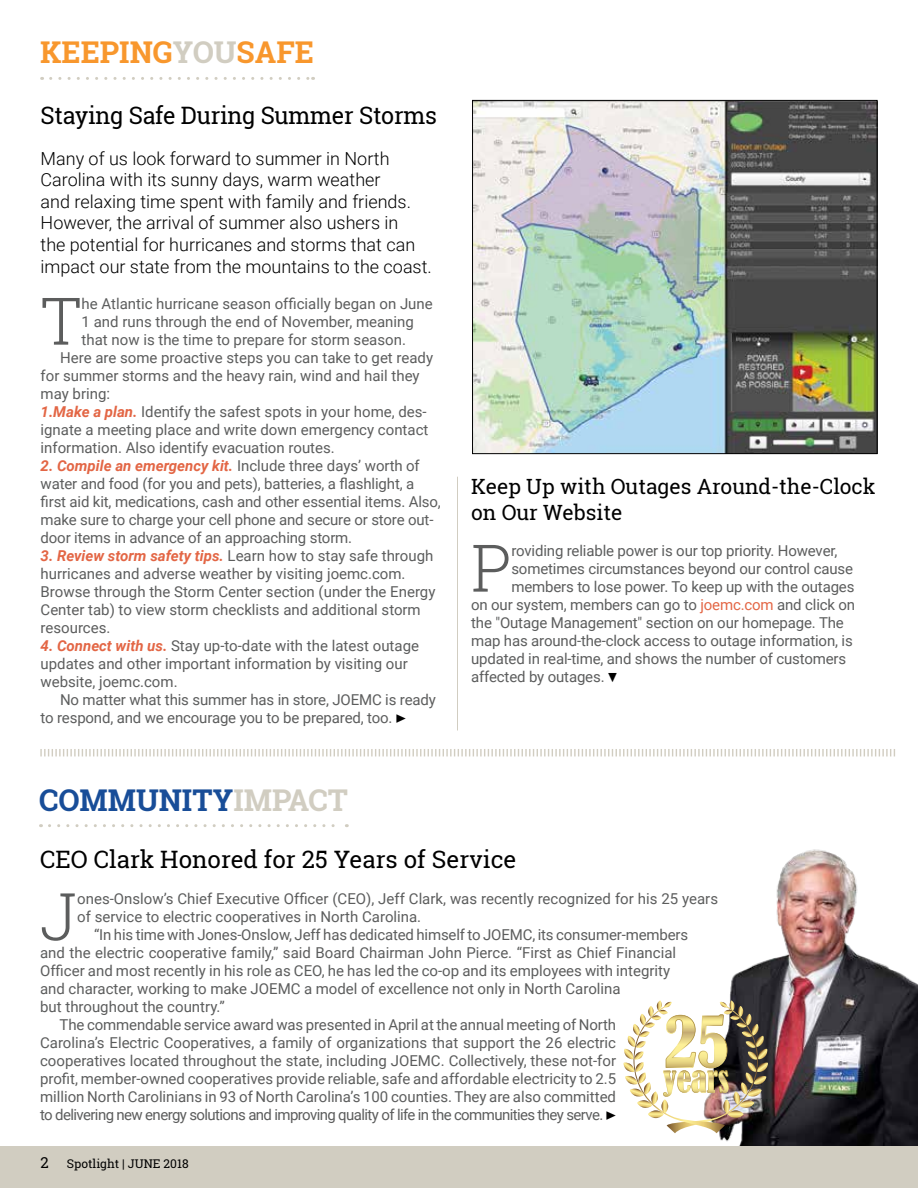
<style>
.page{position:relative;width:918px;height:1188px;background:#fff}
.page>*{position:absolute;margin:0;border:0;box-sizing:border-box;transform-origin:0 0}
.t1{font:300 65.7px "Roboto Slab";color:#5c5d5d}
.t2{font:700 30px "Roboto Slab";color:#184d98}
.t3{font:700 30px "Roboto Slab";color:#f8972d}
.t4{font:24px "Roboto Slab";letter-spacing:-.01em;color:#000}
.t5{font:21px/25.2px "Roboto Slab";color:#000}
.t6{font:300 18px/21.6px "Roboto";color:#000}
.t7{font:15px/18px "Roboto";color:#5c5d5d}
.t8{font:15px "Roboto";letter-spacing:-.04em;color:#5c5d5d}
.t9{font:12px "Roboto Slab";color:#000}
.s1{color:#d1cdc1}
.s2{font-weight:700;font-style:italic;color:#e36645}
.s3{font-family:"Acumin Pro";color:#000}
.s4{color:#e36645}
.s5{font-size:15px}
</style>
<div class="page">
<img style="left:702px;top:849px;width:216px;height:298px">
<svg style="left:40px;top:749px;width:855px;height:8px"></svg>
<svg style="left:51px;top:77px;width:263px;height:3px"></svg>
<svg style="left:49px;top:824px;width:298px;height:3px"></svg>
<hr style="left:457px;top:477px;width:1px;height:253px;background:#d1cdc1">
<img style="left:474px;top:102px;width:402px;height:350px">
<div style="left:472px;top:100px;width:406px;height:354px;border:1px solid #000"></div>
<img style="left:623px;top:1000px;width:145px;height:133px">
<div style="left:0;top:1147px;width:918px;height:41px;background:#d1cdc1"></div>
<h2 class="t3" style="left:40px;top:32px;width:275px">KEEPING<span class="s1">YOU</span>SAFE</h2>
<h3 class="t4" style="left:41px;top:98px;width:398px">Staying Safe During Summer Storms</h3>
<p class="t6" style="left:41px;top:147px;width:393px">Many of us look forward to summer in North Carolina with its sunny days, warm weather<br>and relaxing time spent with family and friends.<br>However, the arrival of summer also ushers in<br>the potential for hurricanes and storms that can impact our state from the mountains to the coast.</p>
<h1 class="t1" style="left:41px;top:276px;width:43px">T</h1>
<p class="t7" style="left:82px;top:294px;width:353px">he Atlantic hurricane season officially began on June</p>
<p class="t7" style="left:82px;top:312px;width:334px">1 and runs through the end of November, meaning</p>
<p class="t7" style="left:82px;top:330px;width:326px">that now is the time to prepare for storm season.</p>
<p class="t7" style="left:60px;top:348px;width:375px">Here are some proactive steps you can take to get ready</p>
<p class="t7" style="left:41px;top:366px;width:381px">for summer storms and the heavy rain, wind and hail they</p>
<p class="t7" style="left:41px;top:384px;width:71px">may bring:</p>
<p class="t7" style="left:41px;top:402px;width:388px"><span class="s2">1.Make a plan.</span> Identify the safest spots in your home, des-</p>
<p class="t7" style="left:41px;top:420px;width:389px">ignate a meeting place and write down emergency contact</p>
<p class="t7" style="left:41px;top:438px;width:296px">information. Also identify evacuation routes.</p>
<p class="t7" style="left:41px;top:456px;width:402px"><span class="s2">2. Compile an emergency kit.</span> Include three days’ worth of water and food (for you and pets), batteries, a flashlight, a first aid kit, medications, cash and other essential items. Also, make sure to charge your cell phone and secure or store out&shy;door items in advance of an approaching storm.</p>
<p class="t7" style="left:41px;top:546px;width:396px"><span class="s2">3. Review storm safety tips.</span> Learn how to stay safe through hurricanes and adverse weather by visiting joemc.com.<br>Browse through the Storm Center section (under the Energy Center tab) to view storm checklists and additional storm resources.</p>
<p class="t7" style="left:41px;top:636px;width:380px"><span class="s2">4. Connect with us.</span> Stay up-to-date with the latest outage updates and other important information by visiting our website, joemc.com.</p>
<p class="t7" style="left:41px;top:690px;width:397px;text-indent:19px">No matter what this summer has in store, JOEMC is ready to respond, and we encourage you to be prepared, too. <span class="s3">▶</span></p>
<h3 class="t5" style="left:471px;top:474px;width:406px">Keep Up with Outages Around-the-Clock on Our Website</h3>
<h1 class="t1" style="left:471px;top:523px;width:42px">P</h1>
<p class="t7" style="left:511px;top:541px;width:328px">roviding reliable power is our top priority. However,</p>
<p class="t7" style="left:511px;top:559px;width:343px">sometimes circumstances beyond our control cause</p>
<p class="t7" style="left:511px;top:577px;width:345px">members to lose power. To keep up with the outages</p>
<p class="t7" style="left:471px;top:595px;width:386px">on our system, members can go to <span class="s4">joemc.com</span> and click on</p>
<p class="t7" style="left:471px;top:613px;width:374px">the "Outage Management" section on our homepage. The</p>
<p class="t7" style="left:471px;top:631px;width:383px">map has around-the-clock access to outage information, is</p>
<p class="t7" style="left:471px;top:649px;width:377px">updated in real-time, and shows the number of customers</p>
<p class="t7" style="left:471px;top:667px;width:148px">affected by outages. <span class="s3">▼</span></p>
<h2 class="t2" style="left:39px;top:779px;width:310px">COMMUNITY<span class="s1">IMPACT</span></h2>
<h3 class="t4" style="left:40px;top:843px;width:478px">CEO Clark Honored for 25 Years of Service</h3>
<h1 class="t1" style="left:40px;top:871px;width:39px">J</h1>
<p class="t7" style="left:77px;top:889px;width:642px">ones-Onslow’s Chief Executive Officer (CEO), Jeff Clark, was recently recognized for his 25 years</p>
<p class="t7" style="left:77px;top:907px;width:346px">of service to electric cooperatives in North Carolina.</p>
<p class="t7" style="left:94px;top:925px;width:596px">“In his time with Jones-Onslow, Jeff has dedicated himself to JOEMC, its consumer-members</p>
<p class="t7" style="left:40px;top:943px;width:638px">and the electric cooperative family,” said Board Chairman John Pierce. “First as Chief Financial</p>
<p class="t7" style="left:40px;top:961px;width:632px">Officer and most recently in his role as CEO, he has led the co-op and its employees with integrity</p>
<p class="t7" style="left:40px;top:979px;width:582px">and character, working to make JOEMC a model of excellence not only in North Carolina</p>
<p class="t7" style="left:40px;top:997px;width:186px">but throughout the country.”</p>
<p class="t7" style="left:60px;top:1015px;width:558px">The commendable service award was presented in April at the annual meeting of North</p>
<p class="t7" style="left:40px;top:1033px;width:578px">Carolina’s Electric Cooperatives, a family of organizations that support the 26 electric</p>
<p class="t7" style="left:40px;top:1051px;width:578px">cooperatives located throughout the state, including JOEMC. Collectively, these not-for</p>
<p class="t7" style="left:40px;top:1069px;width:578px">profit, member-owned cooperatives provide reliable, safe and affordable electricity to 2.5</p>
<p class="t7" style="left:40px;top:1087px;width:577px">million North Carolinians in 93 of North Carolina’s 100 counties. They are also committed</p>
<p class="t8" style="left:40px;top:1104px;width:578px">to delivering new energy solutions and improving quality of life in the communities they serve. <span class="s3">▶</span></p>
<p class="t9" style="left:40px;top:1155px;width:150px"><span class="s5">2</span> Spotlight | JUNE 2018</p>
</div>
